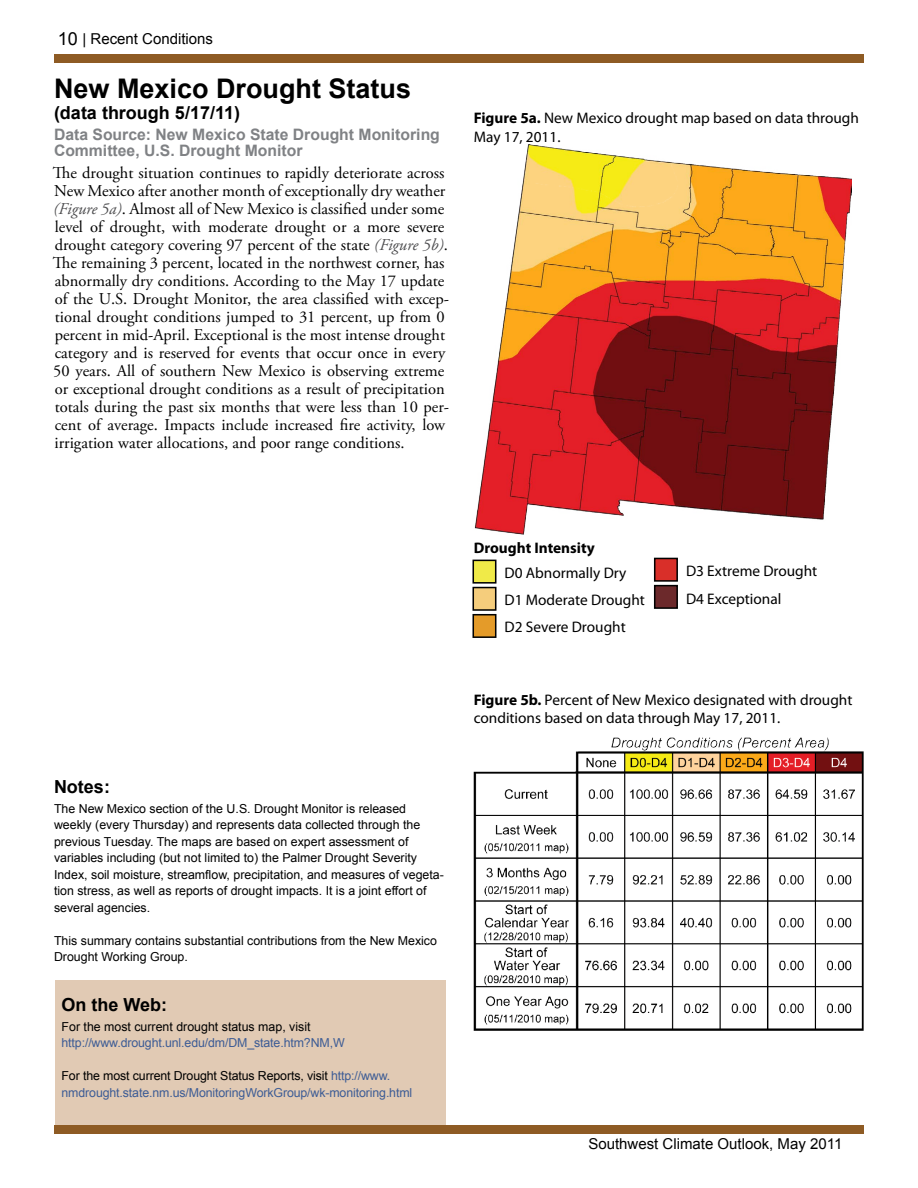
<style>
.page{position:relative;width:918px;height:1188px;background:#fff}
.page>*{position:absolute;margin:0;border:0;box-sizing:border-box;transform-origin:0 0}
.t1{font:700 27px "Arial";color:#000}
.t2{font:700 18px "Arial";color:#000}
.t3{font:16.5px/18px "Adobe Garamond Pro";color:#000}
.t4{font:700 15.75px/16.5px "Arial";color:#808285}
.t5{font:15.3px/18.5px "Myriad Pro";color:#000}
.t6{font:15.3px/27.2px "Myriad Pro";color:#010101}
.t7{font:700 15.3px "Myriad Pro";color:#010101}
.t8{font:15px "Arial";color:#000}
.t9{font:12.3px/16.5px "Arial";color:#000}
.t10{font:12.3px/16.5px "Arial";letter-spacing:-.01em;color:#3d5c95}
.s1{font-size:18px}
.s2{font-style:italic;color:#4d4d4f}
.s3{font-weight:700}
.s4{color:#000}
</style>
<div class="page">
<div style="left:54px;top:1125px;width:810px;height:9px;background:#8e5b24"></div>
<div style="left:54px;top:54px;width:810px;height:9px;background:#8e5b24"></div>
<img style="left:474px;top:144px;width:378px;height:391px">
<div style="left:473px;top:560px;width:23px;height:23px;background:#f0ea48"></div>
<div style="left:472px;top:560px;width:24px;height:24px;border:2px solid #010101"></div>
<div style="left:473px;top:588px;width:23px;height:22px;background:#f5cd7c"></div>
<div style="left:472px;top:587px;width:24px;height:24px;border:2px solid #010101"></div>
<div style="left:473px;top:615px;width:23px;height:22px;background:#e49b29"></div>
<div style="left:472px;top:614px;width:24px;height:24px;border:2px solid #010101"></div>
<div style="left:655px;top:586px;width:22px;height:22px;background:#6c292b"></div>
<div style="left:654px;top:585px;width:24px;height:24px;border:2px solid #010101"></div>
<div style="left:655px;top:558px;width:22px;height:23px;background:#d92f29"></div>
<div style="left:654px;top:558px;width:24px;height:24px;border:2px solid #010101"></div>
<img style="left:473px;top:737px;width:390px;height:294px">
<div style="left:55px;top:981px;width:391px;height:144px;background:#e1cab4"></div>
<p class="t8" style="left:58px;top:29px;width:157px"><span class="s1">10</span> | Recent Conditions</p>
<h1 class="t1" style="left:54px;top:70px;width:359px">New Mexico Drought Status</h1>
<p class="t2" style="left:54px;top:100px;width:188px">(data through 5/17/11)</p>
<p class="t4" style="left:54px;top:126px;width:387px">Data Source: New Mexico State Drought Monitoring<br>Committee, U.S. Drought Monitor</p>
<p class="t3" style="left:53px;top:165px;width:398px">The drought situation continues to rapidly deteriorate across New Mexico after another month of exceptionally dry weather <span class="s2">(Figure 5a)</span>. Almost all of New Mexico is classified under some level of drought, with moderate drought or a more severe drought category covering 97 percent of the state <span class="s2">(Figure 5b)</span>.<br>The remaining 3 percent, located in the northwest corner, has abnormally dry conditions. According to the May 17 update of the U.S. Drought Monitor, the area classified with excep&shy;tional drought conditions jumped to 31 percent, up from 0 percent in mid-April. Exceptional is the most intense drought category and is reserved for events that occur once in every 50 years. All of southern New Mexico is observing extreme or exceptional drought conditions as a result of precipitation totals during the past six months that were less than 10 per&shy;cent of average. Impacts include increased fire activity, low irrigation water allocations, and poor range conditions.</p>
<p class="t5" style="left:474px;top:109px;width:387px"><span class="s3">Figure 5a.</span> New Mexico drought map based on data through<br>May 17, 2011.</p>
<p class="t2" style="left:54px;top:775px;width:57px">Notes:</p>
<p class="t9" style="left:54px;top:800px;width:391px">The New Mexico section of the U.S. Drought Monitor is released weekly (every Thursday) and represents data collected through the previous Tuesday. The maps are based on expert assessment of variables including (but not limited to) the Palmer Drought Severity Index, soil moisture, streamflow, precipitation, and measures of vegeta&shy;tion stress, as well as reports of drought impacts. It is a joint effort of several agencies.</p>
<p class="t9" style="left:54px;top:932px;width:385px">This summary contains substantial contributions from the New Mexico<br>Drought Working Group.</p>
<p class="t2" style="left:62px;top:993px;width:107px">On the Web:</p>
<p class="t9" style="left:62px;top:1018px;width:250px">For the most current drought status map, visit</p>
<p class="t10" style="left:62px;top:1035px;width:285px">http://www.drought.unl.edu/dm/DM_state.htm?NM,W</p>
<p class="t10" style="left:62px;top:1068px;width:352px"><span class="s4">For the most current Drought Status Reports, visit</span> http://www. nmdrought.state.nm.us/MonitoringWorkGroup/wk-monitoring.html</p>
<p class="t7" style="left:474px;top:537px;width:123px">Drought Intensity</p>
<p class="t6" style="left:505px;top:559px;width:142px">D0 Abnormally Dry<br>D1 Moderate Drought<br>D2 Severe Drought</p>
<p class="t6" style="left:686px;top:557px;width:133px;line-height:27.6px">D3 Extreme Drought<br>D4 Exceptional</p>
<p class="t5" style="left:474px;top:690px;width:380px"><span class="s3">Figure 5b.</span> Percent of New Mexico designated with drought conditions based on data through May 17, 2011.</p>
<p class="t8" style="left:588px;top:1134px;width:256px">Southwest Climate Outlook, May 2011</p>
</div>
